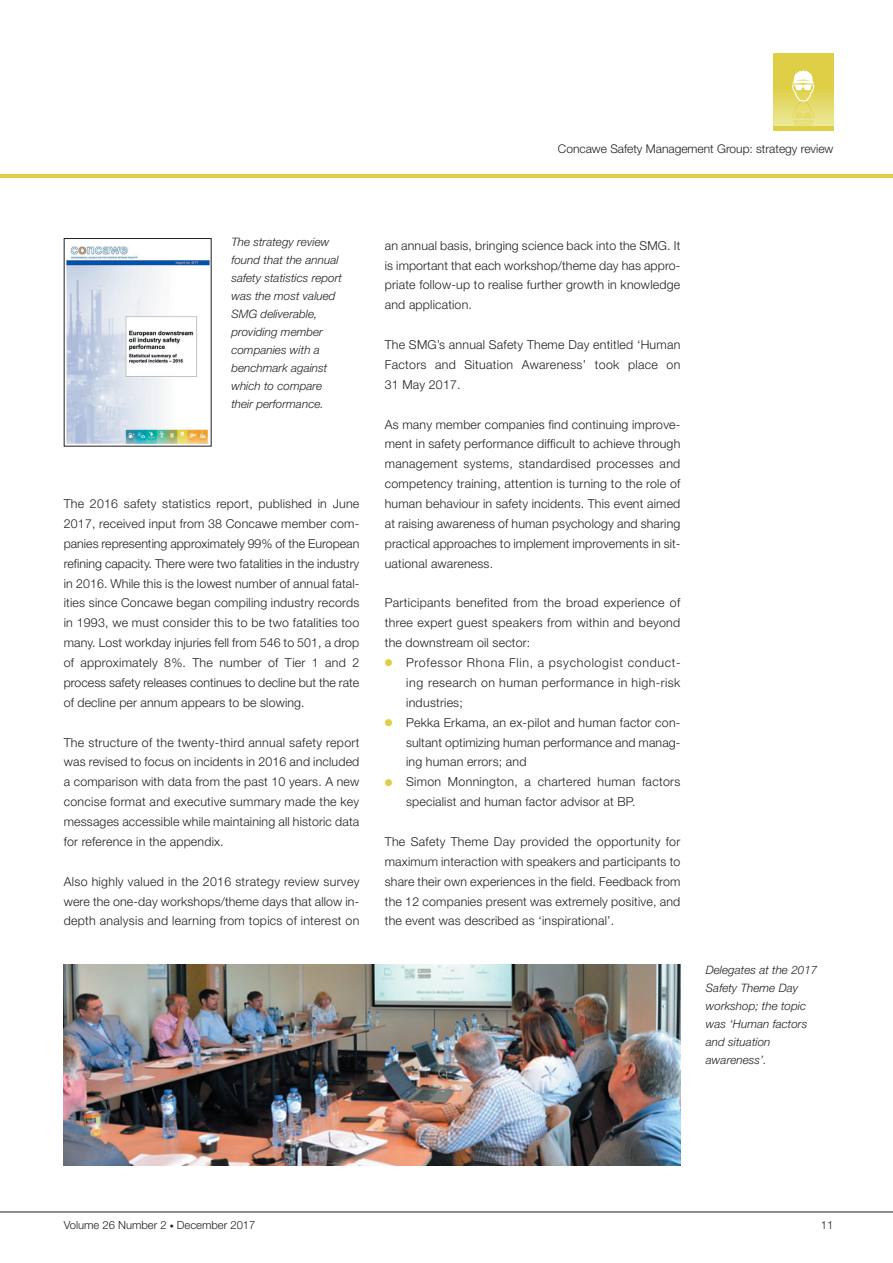
<style>
.page{position:relative;width:893px;height:1263px;background:#fff}
.page>*{position:absolute;margin:0;border:0;box-sizing:border-box;transform-origin:0 0}
.t1{font:300 12.3px/20px "Helvetica Neue";letter-spacing:.015em;color:#231f20;text-align:justify}
.t2{font:300 12px "Helvetica Neue";color:#231f20}
.t3{font:italic 300 11.7px/18px "Helvetica Neue";letter-spacing:.005em;color:#231f20}
.t4{font:300 11.25px "Helvetica Neue";color:#231f20}
.s1{color:#dfcf47}
.s2{font-size:8.25px}
</style>
<div class="page">
<hr style="left:0;top:174px;width:893px;height:4px;background:#dfcf47">
<hr style="left:0;top:1211px;width:893px;height:1px;background:#231f20">
<div style="left:773px;top:53px;width:60px;height:35px;background:#dfcf47"></div>
<div style="left:773px;top:88px;width:60px;height:38px;background:linear-gradient(to bottom,#dfcf4a,#ece999)"></div>
<svg style="left:792px;top:70px;width:22px;height:56px"></svg>
<hr style="left:773px;top:126px;width:60px;height:4px;background:#dfcf47">
<img style="left:66px;top:246px;width:144px;height:198px">
<img style="left:64px;top:965px;width:616px;height:200px">
<p class="t2" style="left:558px;top:144px;width:277px">Concawe Safety Management Group: strategy review</p>
<p class="t3" style="left:231px;top:234px;width:112px">The strategy review found that the annual safety statistics report was the most valued<br>SMG deliverable, providing member companies with a benchmark against which to compare their performance.</p>
<p class="t1" style="left:64px;top:495px;width:297px">The 2016 safety statistics report, published in June 2017, received input from 38 Concawe member com&shy;panies representing approximately 99% of the European refining capacity. There were two fatalities in the industry in 2016. While this is the lowest number of annual fatal&shy;ities since Concawe began compiling industry records in 1993, we must consider this to be two fatalities too many. Lost workday injuries fell from 546 to 501, a drop of approximately 8%. The number of Tier 1 and 2 process safety releases continues to decline but the rate of decline per annum appears to be slowing.</p>
<p class="t1" style="left:64px;top:733px;width:297px">The structure of the twenty-third annual safety report was revised to focus on incidents in 2016 and included a comparison with data from the past 10 years. A new concise format and executive summary made the key messages accessible while maintaining all historic data for reference in the appendix.</p>
<p class="t1" style="left:64px;top:872px;width:297px">Also highly valued in the 2016 strategy review survey were the one-day workshops/theme days that allow in&shy;depth analysis and learning from topics of interest on</p>
<p class="t1" style="left:385px;top:236px;width:297px">an annual basis, bringing science back into the SMG. It is important that each workshop/theme day has appro&shy;priate follow-up to realise further growth in knowledge and application.</p>
<p class="t1" style="left:385px;top:336px;width:297px">The SMG’s annual Safety Theme Day entitled ‘Human Factors and Situation Awareness’ took place on 31 May 2017.</p>
<p class="t1" style="left:385px;top:415px;width:297px">As many member companies find continuing improve&shy;ment in safety performance difficult to achieve through management systems, standardised processes and competency training, attention is turning to the role of human behaviour in safety incidents. This event aimed at raising awareness of human psychology and sharing practical approaches to implement improvements in sit&shy;uational awareness.</p>
<p class="t1" style="left:385px;top:594px;width:297px">Participants benefited from the broad experience of three expert guest speakers from within and beyond the downstream oil sector:</p>
<p class="t1" style="left:406px;top:654px;width:276px;text-indent:-21px"><span class="s1">●</span> Professor Rhona Flin, a psychologist conduct&shy;ing research on human performance in high-risk industries;</p>
<p class="t1" style="left:406px;top:713px;width:276px;text-indent:-21px"><span class="s1">●</span> Pekka Erkama, an ex-pilot and human factor con&shy;sultant optimizing human performance and manag&shy;ing human errors; and</p>
<p class="t1" style="left:406px;top:773px;width:276px;text-indent:-21px"><span class="s1">●</span> Simon Monnington, a chartered human factors specialist and human factor advisor at BP.</p>
<p class="t1" style="left:385px;top:833px;width:297px">The Safety Theme Day provided the opportunity for maximum interaction with speakers and participants to share their own experiences in the field. Feedback from the 12 companies present was extremely positive, and the event was described as ‘inspirational’.</p>
<p class="t3" style="left:706px;top:961px;width:113px">Delegates at the 2017<br>Safety Theme Day workshop; the topic was ‘Human factors and situation awareness’.</p>
<p class="t4" style="left:64px;top:1220px;width:193px">Volume 26 Number 2 <span class="s2">•</span> December 2017</p>
<p class="t4" style="left:821px;top:1220px;width:14px">11</p>
</div>
